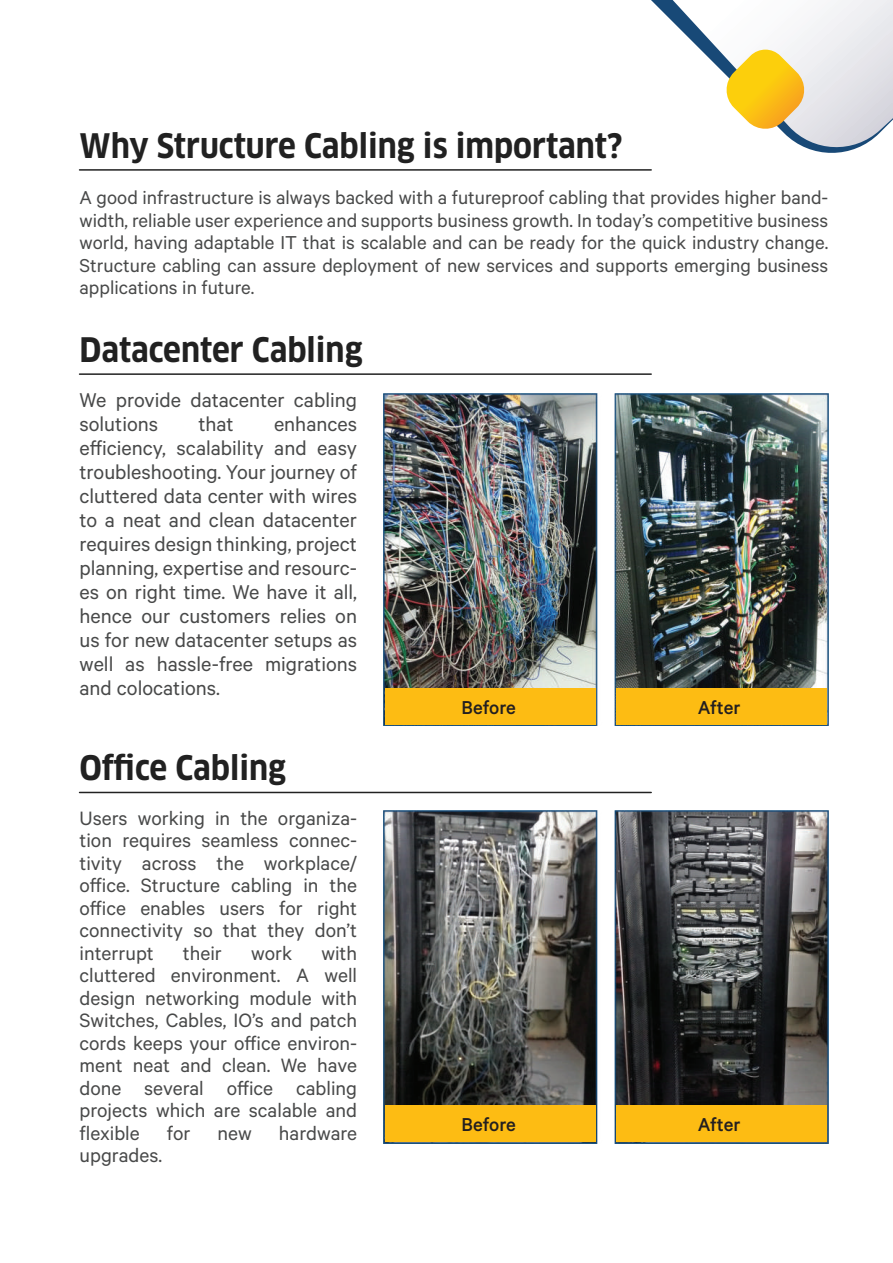
<style>
.page{position:relative;width:893px;height:1263px;background:#fff}
.page>*{position:absolute;margin:0;border:0;box-sizing:border-box;transform-origin:0 0}
.t1{font:700 condensed 33px "Clan OT";color:#212121}
.t2{font:22.5px/24px "Calibre";color:#484949}
.t3{font:21.75px/22.5px "Calibre";color:#484949;text-align:justify}
.t4{font:21px/22.5px "Calibre";color:#484949;text-align:justify}
.t5{font:500 21px "Calibre";color:#231f20}
</style>
<div class="page">
<svg style="left:651px;top:0;width:21px;height:21px"></svg>
<svg style="left:672px;top:0;width:221px;height:153px"></svg>
<hr style="left:80px;top:169px;width:571px;height:2px;background:#212121">
<hr style="left:80px;top:373px;width:571px;height:2px;background:#212121">
<img style="left:384px;top:393px;width:444px;height:333px">
<hr style="left:80px;top:791px;width:571px;height:2px;background:#212121">
<img style="left:384px;top:810px;width:444px;height:333px">
<div style="left:385px;top:688px;width:211px;height:36px;background:#fdbc13"></div>
<div style="left:616px;top:688px;width:210px;height:36px;background:#fdbc13"></div>
<div style="left:385px;top:1105px;width:211px;height:36px;background:#fdbc13"></div>
<div style="left:616px;top:1105px;width:210px;height:36px;background:#fdbc13"></div>
<h1 class="t1" style="left:80px;top:126px;width:544px">Why Structure Cabling is important?</h1>
<p class="t4" style="left:80px;top:186px;width:750px">A good infrastructure is always backed with a futureproof cabling that provides higher band&shy;width, reliable user experience and supports business growth. In today’s competitive business world, having adaptable IT that is scalable and can be ready for the quick industry change.<br>Structure cabling can assure deployment of new services and supports emerging business applications in future.</p>
<h1 class="t1" style="left:80px;top:330px;width:285px">Datacenter Cabling</h1>
<p class="t2" style="left:80px;top:387px;width:279px">We provide datacenter cabling solutions</p>
<p class="t2" style="left:80px;top:411px;width:279px;text-align:justify;text-indent:194px">enhances efficiency, scalability and easy troubleshooting. Your journey of cluttered data center with wires to a neat and clean datacenter requires design thinking, project planning, expertise and resourc&shy;es on right time. We have it all, hence our customers relies on us for new datacenter setups as well as hassle-free migrations and colocations.</p>
<p class="t2" style="left:198px;top:411px;width:37px">that</p>
<h1 class="t1" style="left:80px;top:749px;width:208px">Office Cabling</h1>
<p class="t3" style="left:80px;top:805px;width:279px">Users working in the organiza&shy;tion requires seamless connec&shy;tivity across the workplace/ office. Structure cabling in the office enables users for right connectivity so that they don’t interrupt</p>
<p class="t3" style="left:80px;top:940px;width:279px;text-indent:242px">with cluttered environment. A well design networking module with Switches, Cables, IO’s and patch cords keeps your office environ&shy;ment neat and clean. We have done several office cabling projects which are scalable and flexible for new hardware upgrades.</p>
<p class="t3" style="left:183px;top:940px;width:40px">their</p>
<p class="t3" style="left:251px;top:940px;width:43px">work</p>
<p class="t5" style="left:461px;top:695px;width:56px">Before</p>
<p class="t5" style="left:698px;top:695px;width:44px">After</p>
<p class="t5" style="left:461px;top:1112px;width:56px">Before</p>
<p class="t5" style="left:698px;top:1112px;width:44px">After</p>
</div>
